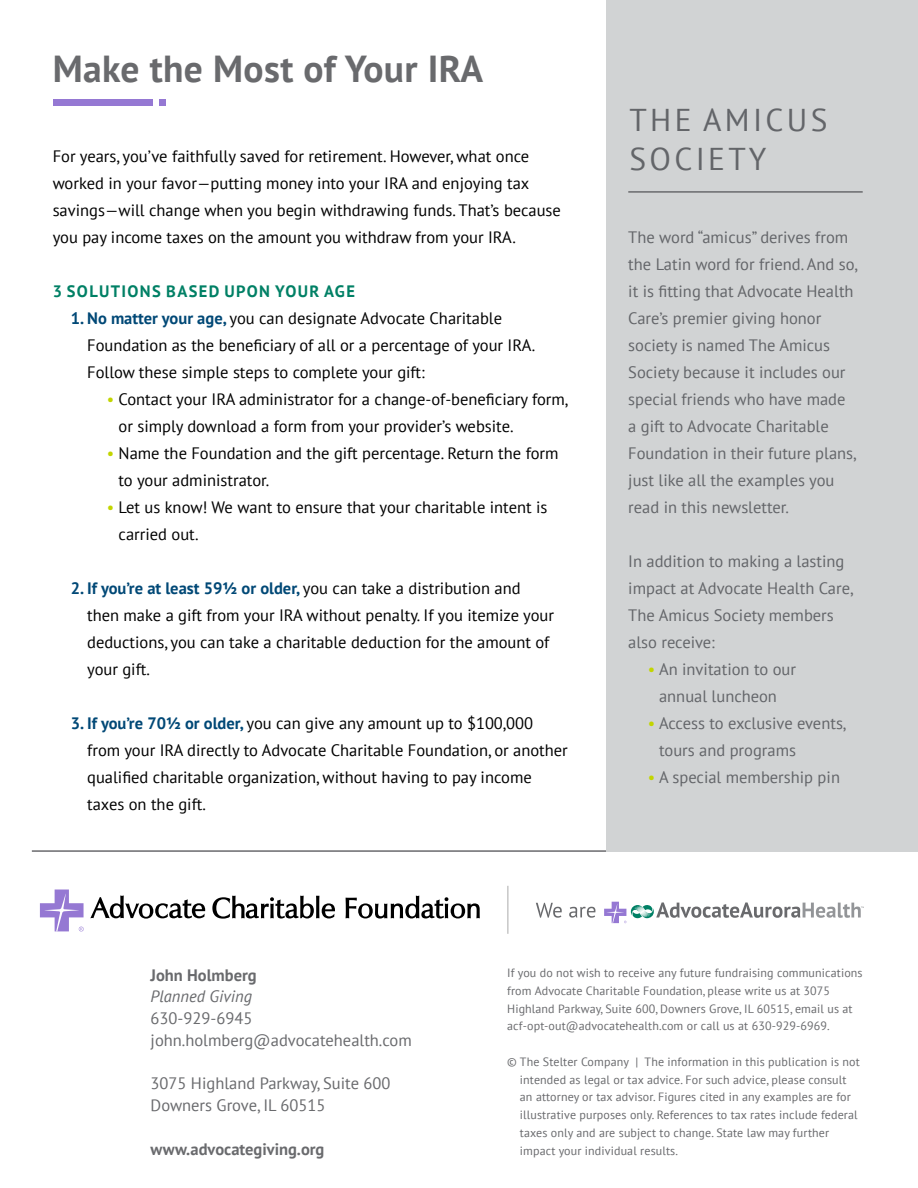
<style>
.page{position:relative;width:918px;height:1188px;background:#fff}
.page>*{position:absolute;margin:0;border:0;box-sizing:border-box;transform-origin:0 0}
.t1{font:700 37.5px "PT Sans";letter-spacing:.01em;color:#696a6d}
.t2{font:31.5px/39px "PT Sans";letter-spacing:.105em;color:#636569}
.t3{font:16.5px/27px "PT Sans";color:#000}
.t4{font:16.5px/27px "PT Sans";color:#636569}
.t5{font:16.5px/21.8px "PT Sans";color:#696a6d}
.t6{font:700 16.5px "PT Sans";color:#696a6d}
.t7{font:700 16.5px "PT Sans";letter-spacing:.08em;color:#008065}
.t8{font:italic 16.5px "PT Sans";color:#696a6d}
.t9{font:12px/17.7px "PT Sans";letter-spacing:.01em;color:#696a6d}
.s1{font-weight:700;color:#004876}
.s2{color:#c2d500}
</style>
<div class="page">
<hr style="left:32px;top:850px;width:854px;height:2px;background:#696a6d">
<svg style="left:536px;top:903px;width:26px;height:15px"></svg>
<svg style="left:569px;top:907px;width:26px;height:11px"></svg>
<svg style="left:604px;top:902px;width:260px;height:21px"></svg>
<hr style="left:507px;top:886px;width:1px;height:48px;background:#b5b5b5">
<svg style="left:90px;top:895px;width:115px;height:24px"></svg>
<svg style="left:212px;top:896px;width:123px;height:23px"></svg>
<svg style="left:346px;top:896px;width:134px;height:23px"></svg>
<svg style="left:40px;top:890px;width:44px;height:42px"></svg>
<div style="left:53px;top:100px;width:100px;height:6px;background:#9578d3"></div>
<svg style="left:159px;top:100px;width:6px;height:6px"></svg>
<div style="left:606px;top:0;width:312px;height:852px;background:#d1d3d4"></div>
<hr style="left:628px;top:191px;width:235px;height:2px;background:#696a6d">
<h1 class="t1" style="left:53px;top:44px;width:432px">Make the Most of Your IRA</h1>
<p class="t3" style="left:53px;top:142px;width:510px">For years, you’ve faithfully saved for retirement. However, what once worked in your favor—putting money into your IRA and enjoying tax savings—will change when you begin withdrawing funds. That’s because you pay income taxes on the amount you withdraw from your IRA.</p>
<p class="t7" style="left:53px;top:280px;width:304px">3 SOLUTIONS BASED UPON YOUR AGE</p>
<p class="t3" style="left:87px;top:304px;width:450px;text-indent:-16px"><span class="s1">1. No matter your age,</span> you can designate Advocate Charitable<br>Foundation as the beneficiary of all or a percentage of your IRA.<br>Follow these simple steps to complete your gift:</p>
<p class="t3" style="left:119px;top:385px;width:451px;text-indent:-12px"><span class="s2">•</span> Contact your IRA administrator for a change-of-beneficiary form, or simply download a form from your provider’s website.</p>
<p class="t3" style="left:119px;top:439px;width:442px;text-indent:-12px"><span class="s2">•</span> Name the Foundation and the gift percentage. Return the form to your administrator.</p>
<p class="t3" style="left:119px;top:493px;width:430px;text-indent:-12px"><span class="s2">•</span> Let us know! We want to ensure that your charitable intent is carried out.</p>
<p class="t3" style="left:87px;top:574px;width:468px;text-indent:-16px"><span class="s1">2. If you’re at least 59½ or older,</span> you can take a distribution and then make a gift from your IRA without penalty. If you itemize your deductions, you can take a charitable deduction for the amount of your gift.</p>
<p class="t3" style="left:87px;top:709px;width:482px;text-indent:-16px"><span class="s1">3. If you’re 70½ or older,</span> you can give any amount up to $100,000 from your IRA directly to Advocate Charitable Foundation, or another qualified charitable organization, without having to pay income taxes on the gift.</p>
<h2 class="t2" style="left:630px;top:99px;width:199px">THE AMICUS<br>SOCIETY</h2>
<p class="t4" style="left:628px;top:223px;width:231px">The word “amicus” derives from the Latin word for friend. And so, it is fitting that Advocate Health<br>Care’s premier giving honor society is named The Amicus<br>Society because it includes our special friends who have made a gift to Advocate Charitable<br>Foundation in their future plans, just like all the examples you read in this newsletter.</p>
<p class="t4" style="left:628px;top:547px;width:227px">In addition to making a lasting impact at Advocate Health Care,<br>The Amicus Society members also receive:</p>
<p class="t4" style="left:648px;top:655px;width:150px;text-align:center"><span class="s2">•</span> An invitation to our annual luncheon</p>
<p class="t4" style="left:659px;top:709px;width:189px;text-indent:-11px"><span class="s2">•</span> Access to exclusive events, tours and programs</p>
<p class="t4" style="left:648px;top:763px;width:194px"><span class="s2">•</span> A special membership pin</p>
<p class="t6" style="left:151px;top:964px;width:108px">John Holmberg</p>
<p class="t8" style="left:151px;top:986px;width:103px">Planned Giving</p>
<p class="t5" style="left:151px;top:1007px;width:263px">630-929-6945 john.holmberg@advocatehealth.com</p>
<p class="t5" style="left:151px;top:1072px;width:241px">3075 Highland Parkway, Suite 600<br>Downers Grove, IL 60515</p>
<p class="t6" style="left:151px;top:1138px;width:175px">www.advocategiving.org</p>
<p class="t9" style="left:507px;top:964px;width:357px">If you do not wish to receive any future fundraising communications from Advocate Charitable Foundation, please write us at 3075<br>Highland Parkway, Suite 600, Downers Grove, IL 60515, email us at acf-opt-out@advocatehealth.com or call us at 630-929-6969.</p>
<p class="t9" style="left:520px;top:1053px;width:341px;text-indent:-13px">© The Stelter Company | The information in this publication is not intended as legal or tax advice. For such advice, please consult an attorney or tax advisor. Figures cited in any examples are for illustrative purposes only. References to tax rates include federal taxes only and are subject to change. State law may further impact your individual results.</p>
</div>
